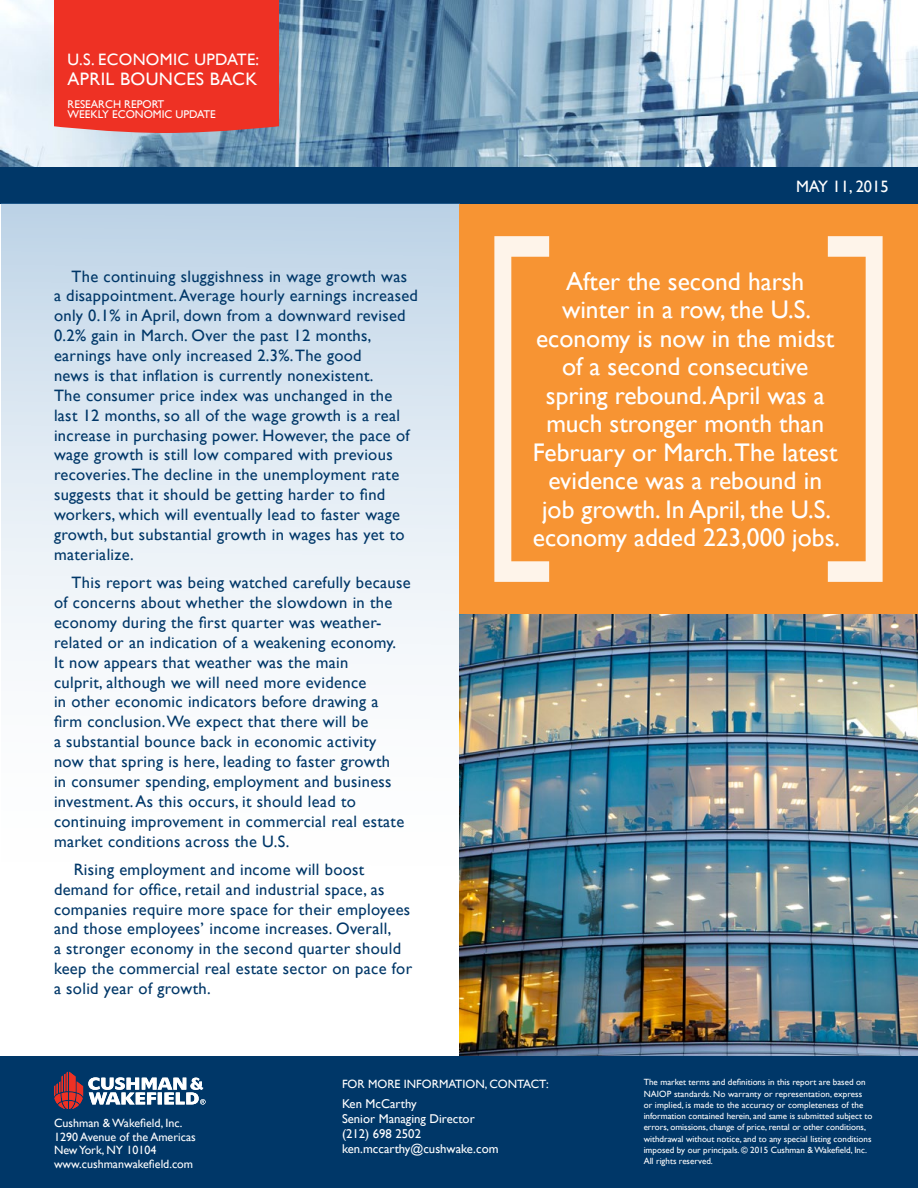
<style>
.page{position:relative;width:918px;height:1188px;background:#fff}
.page>*{position:absolute;margin:0;border:0;box-sizing:border-box;transform-origin:0 0}
.t1{font:25.5px/28.5px "Gill Sansfor CW";color:#fff;text-align:center}
.t2{font:18px "Gill Sansfor CW";letter-spacing:.02em;color:#fff}
.Red_bullit_Blue_text{font:16.5px/19.8px "Gill Sansfor CW";letter-spacing:.02em;color:#003768}
.t3{font:16.5px "Gill Sansfor CW";letter-spacing:.02em;color:#fff}
.t4{font:16.5px "Gill Sansfor CW";color:#fff}
.t5{font:12.75px/15px "Gill Sansfor CW";color:#fff}
.t6{font:12px/13.5px "Gill Sansfor CW";color:#fff}
.t7{font:11.25px/10.5px "Gill Sansfor CW";color:#fff}
.t8{font:9px/11.2px "Gill Sansfor CW";color:#fff}
</style>
<div class="page">
<img style="left:0;top:0;width:918px;height:167px">
<div style="left:0;top:1056px;width:918px;height:132px;background:#003768"></div>
<div style="left:0;top:167px;width:918px;height:37px;background:#003768"></div>
<div style="left:54px;top:0;width:225px;height:133px;background:#ee3124"></div>
<svg style="left:54px;top:1072px;width:152px;height:37px"></svg>
<div style="left:1px;top:204px;width:459px;height:852px;background:linear-gradient(to bottom,#cadbeb,#fff)"></div>
<div style="left:459px;top:204px;width:459px;height:410px;background:#f79433"></div>
<svg style="left:494px;top:236px;width:55px;height:346px"></svg>
<svg style="left:828px;top:236px;width:55px;height:346px"></svg>
<img style="left:460px;top:614px;width:458px;height:442px">
<p class="t3" style="left:68px;top:49px;width:193px">U.S. ECONOMIC UPDATE:</p>
<p class="t2" style="left:68px;top:67px;width:191px">APRIL BOUNCES BACK</p>
<p class="t7" style="left:68px;top:99px;width:150px">RESEARCH REPORT<br>WEEKLY ECONOMIC UPDATE</p>
<p class="Red_bullit_Blue_text" style="left:54px;top:266px;width:366px;text-indent:18px">The continuing sluggishness in wage growth was a disappointment. Average hourly earnings increased only 0.1% in April, down from a downward revised 0.2% gain in March. Over the past 12 months, earnings have only increased 2.3%. The good<br>news is that inflation is currently nonexistent.<br>The consumer price index was unchanged in the last 12 months, so all of the wage growth is a real increase in purchasing power. However, the pace of wage growth is still low compared with previous recoveries. The decline in the unemployment rate suggests that it should be getting harder to find workers, which will eventually lead to faster wage growth, but substantial growth in wages has yet to materialize.</p>
<p class="Red_bullit_Blue_text" style="left:54px;top:573px;width:358px;text-indent:18px">This report was being watched carefully because of concerns about whether the slowdown in the economy during the first quarter was weather&shy;related or an indication of a weakening economy.<br>It now appears that weather was the main<br>culprit, although we will need more evidence<br>in other economic indicators before drawing a firm conclusion. We expect that there will be<br>a substantial bounce back in economic activity<br>now that spring is here, leading to faster growth<br>in consumer spending, employment and business investment. As this occurs, it should lead to continuing improvement in commercial real estate market conditions across the U.S.</p>
<p class="Red_bullit_Blue_text" style="left:54px;top:859px;width:360px;text-indent:20px">Rising employment and income will boost demand for office, retail and industrial space, as companies require more space for their employees and those employees’ income increases. Overall,<br>a stronger economy in the second quarter should keep the commercial real estate sector on pace for a solid year of growth.</p>
<p class="t4" style="left:796px;top:175px;width:94px">MAY 11, 2015</p>
<p class="t1" style="left:533px;top:266px;width:309px">After the second harsh winter in a row, the U.S. economy is now in the midst of a second consecutive spring rebound. April was a much stronger month than<br>February or March.The latest evidence was a rebound in job growth. In April, the U.S. economy added 223,000 jobs.</p>
<p class="t6" style="left:54px;top:1116px;width:143px">Cushman &amp; Wakefield, Inc.<br>1290 Avenue of the Americas<br>New York, NY 10104 www.cushmanwakefield.com</p>
<p class="t6" style="left:342px;top:1078px;width:208px">FOR MORE INFORMATION, CONTACT:</p>
<p class="t5" style="left:342px;top:1096px;width:158px">Ken McCarthy<br>Senior Managing Director (212) 698 2502 ken.mccarthy@cushwake.com</p>
<p class="t8" style="left:644px;top:1077px;width:230px">The market terms and definitions in this report are based on NAIOP standards. No warranty or representation, express or implied, is made to the accuracy or completeness of the information contained herein, and same is submitted subject to errors, omissions, change of price, rental or other conditions, withdrawal without notice, and to any special listing conditions imposed by our principals. © 2015 Cushman &amp; Wakefield, Inc.<br>All rights reserved.</p>
</div>
